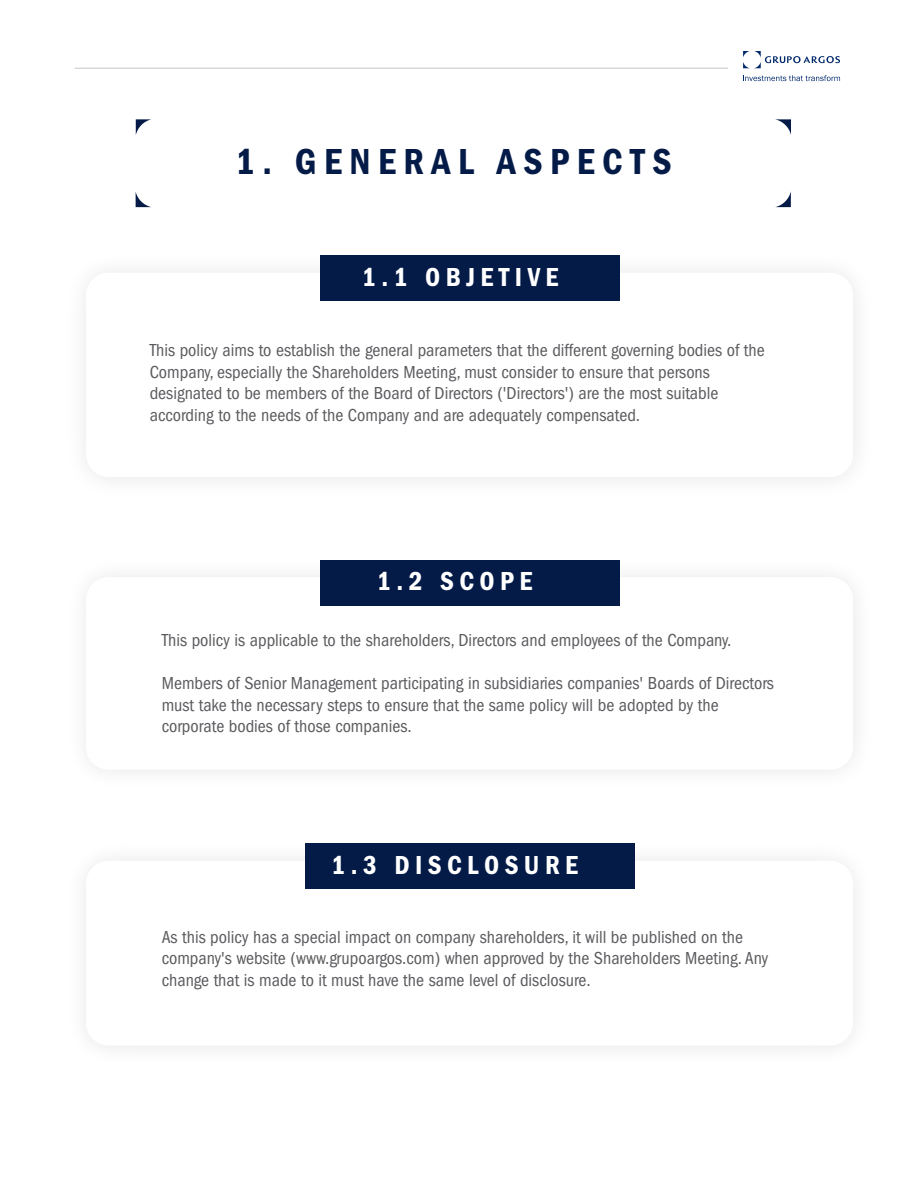
<style>
.page{position:relative;width:915px;height:1191px;background:#fff}
.page>*{position:absolute;margin:0;border:0;box-sizing:border-box;transform-origin:0 0}
.t1{font:37.5px "ITC Franklin Gothic Std Dm Cd";letter-spacing:.2em;color:#041b48}
.t2{font:27px "ITC Franklin Gothic Std Dm Cd";letter-spacing:.2em;color:#fff}
.t3{font:condensed 18px/21.6px "ITC Franklin Gothic Std";color:#5b5b5f}
</style>
<div class="page">
<svg style="left:775px;top:119px;width:15px;height:13px"></svg>
<svg style="left:776px;top:194px;width:14px;height:13px"></svg>
<svg style="left:135px;top:192px;width:16px;height:15px"></svg>
<svg style="left:136px;top:119px;width:15px;height:15px"></svg>
<img style="left:84px;top:255px;width:772px;height:225px">
<div style="left:86px;top:273px;width:766px;height:204px;background:#fff;border-radius:23px"></div>
<div style="left:320px;top:256px;width:299px;height:45px;background:#041b48"></div>
<img style="left:85px;top:560px;width:771px;height:212px">
<div style="left:86px;top:577px;width:766px;height:192px;background:#fff;border-radius:23px"></div>
<div style="left:320px;top:560px;width:299px;height:45px;background:#041b48"></div>
<img style="left:84px;top:843px;width:771px;height:206px">
<div style="left:86px;top:860px;width:766px;height:185px;background:#fff;border-radius:23px"></div>
<div style="left:304px;top:843px;width:330px;height:45px;background:#041b48"></div>
<hr style="left:75px;top:68px;width:652px;height:1px;background:#c3c4ca">
<svg style="left:743px;top:51px;width:96px;height:17px"></svg>
<svg style="left:743px;top:75px;width:96px;height:6px"></svg>
<h1 class="t1" style="left:236px;top:140px;width:437px">1. GENERAL ASPECTS</h1>
<h2 class="t2" style="left:362px;top:261px;width:197px">1.1 OBJETIVE</h2>
<p class="t3" style="left:150px;top:339px;width:616px">This policy aims to establish the general parameters that the different governing bodies of the Company, especially the Shareholders Meeting, must consider to ensure that persons designated to be members of the Board of Directors ('Directors') are the most suitable according to the needs of the Company and are adequately compensated.</p>
<h2 class="t2" style="left:377px;top:566px;width:156px">1.2 SCOPE</h2>
<p class="t3" style="left:162px;top:629px;width:571px">This policy is applicable to the shareholders, Directors and employees of the Company.</p>
<p class="t3" style="left:162px;top:672px;width:613px">Members of Senior Management participating in subsidiaries companies' Boards of Directors must take the necessary steps to ensure that the same policy will be adopted by the corporate bodies of those companies.</p>
<h2 class="t2" style="left:331px;top:849px;width:248px">1.3 DISCLOSURE</h2>
<p class="t3" style="left:162px;top:926px;width:607px">As this policy has a special impact on company shareholders, it will be published on the company's website (www.grupoargos.com) when approved by the Shareholders Meeting. Any change that is made to it must have the same level of disclosure.</p>
</div>
